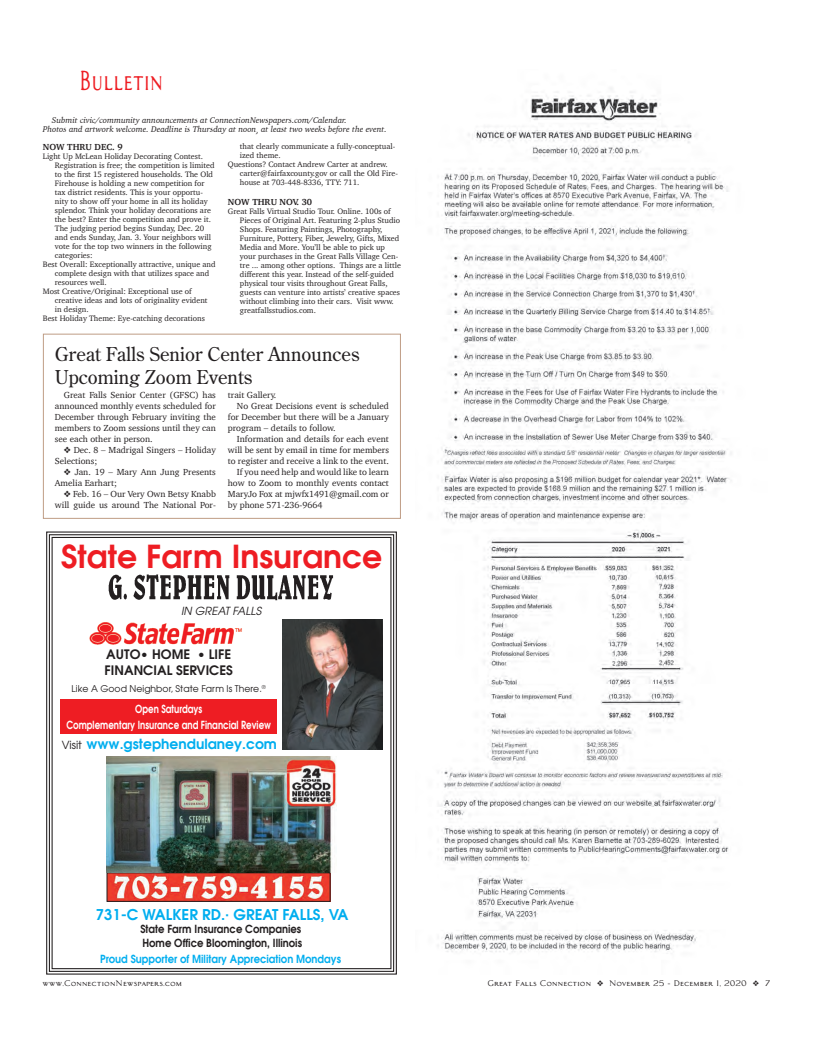
<style>
.page{position:relative;width:816px;height:1057px;background:#fff}
.page>*{position:absolute;margin:0;border:0;box-sizing:border-box;transform-origin:0 0}
.t1{font:600 31.5px "Avant Garde";color:#ee1d23}
.t2{font:27px "Architect Bold V";color:#ee1d23;scale:.7 1}
.t3{font:19px/23px "Century Old Style";color:#231f20}
.t4{font:600 14.8px "Avant Garde";color:#00aeef}
.t5{font:600 13.9px "Avant Garde";color:#00aeef}
.t6{font:600 13px/15.6px "Avant Garde";color:#231f20}
.t7{font:600 11.1px/13.4px "Avant Garde";color:#231f20;scale:.9 1}
.t8{font:600 11.1px/16.1px "Avant Garde";color:#fff;text-align:center;scale:.78 1}
.t9{font:600 11.1px "Avant Garde";color:#00aeef;scale:.9 1}
.t10{font:italic 11.1px "Avant Garde";color:#231f20}
.t11{font:11.1px "Avant Garde";color:#231f20}
.t12{font:9.3px "Avant Garde";color:#231f20}
.t13{font:9px/11px "Charter";color:#231f20}
.t14{font:700 9px "Charter";color:#231f20}
.t15{font:italic 8.5px/9.5px "Charter";color:#231f20}
.t16{font:8px/9px "Charter";color:#231f20}
.t17{font:8px "Architect Bold V";color:#231f20}
</style>
<div class="page">
<svg style="left:46px;top:531px;width:351px;height:443px"></svg>
<div style="left:49px;top:534px;width:345px;height:437px;border:1px solid #231f20"></div>
<div style="left:52px;top:537px;width:339px;height:432px;border:1px solid #231f20"></div>
<img style="left:107px;top:572px;width:228px;height:30px">
<img style="left:86px;top:618px;width:159px;height:29px">
<img style="left:282px;top:619px;width:101px;height:130px">
<img style="left:109px;top:874px;width:219px;height:25px">
<div style="left:107px;top:872px;width:223px;height:29px;border:1px solid #231f20"></div>
<img style="left:107px;top:756px;width:230px;height:116px">
<div style="left:61px;top:699px;width:216px;height:34px;background:#ee1d23"></div>
<img style="left:437px;top:88px;width:295px;height:864px">
<div style="left:43px;top:333px;width:358px;height:185px;border:1px solid #bf9d85"></div>
<h2 class="t2" style="left:79px;top:65px;width:122px">Bulletin</h2>
<p class="t15" style="left:43px;top:115px;width:345px;text-indent:9px">Submit civic/community announcements at ConnectionNewspapers.com/Calendar.<br>Photos and artwork welcome. Deadline is Thursday at noon, at least two weeks before the event.</p>
<p class="t14" style="left:43px;top:139px;width:81px">NOW THRU DEC. 9</p>
<p class="t16" style="left:43px;top:151px;width:161px">Light Up McLean Holiday Decorating Contest.</p>
<p class="t16" style="left:55px;top:160px;width:161px">Registration is free; the competition is limited</p>
<p class="t16" style="left:55px;top:169px;width:160px">to the first 15 registered households. The Old</p>
<p class="t16" style="left:55px;top:178px;width:151px">Firehouse is holding a new competition for</p>
<p class="t16" style="left:55px;top:187px;width:150px">tax district residents. This is your opportu-</p>
<p class="t16" style="left:55px;top:196px;width:154px">nity to show off your home in all its holiday</p>
<p class="t16" style="left:55px;top:205px;width:158px">splendor. Think your holiday decorations are</p>
<p class="t16" style="left:55px;top:214px;width:158px">the best? Enter the competition and prove it.</p>
<p class="t16" style="left:55px;top:223px;width:151px">The judging period begins Sunday, Dec. 20</p>
<p class="t16" style="left:55px;top:232px;width:158px">and ends Sunday, Jan. 3. Your neighbors will</p>
<p class="t16" style="left:55px;top:241px;width:158px">vote for the top two winners in the following</p>
<p class="t16" style="left:55px;top:250px;width:39px">categories:</p>
<p class="t16" style="left:43px;top:259px;width:174px">Best Overall: Exceptionally attractive, unique and</p>
<p class="t16" style="left:55px;top:268px;width:156px">complete design with that utilizes space and</p>
<p class="t16" style="left:55px;top:277px;width:53px">resources well.</p>
<p class="t16" style="left:43px;top:286px;width:150px">Most Creative/Original: Exceptional use of</p>
<p class="t16" style="left:55px;top:295px;width:154px">creative ideas and lots of originality evident</p>
<p class="t16" style="left:55px;top:304px;width:35px">in design.</p>
<p class="t16" style="left:43px;top:313px;width:164px">Best Holiday Theme: Eye-catching decorations</p>
<p class="t16" style="left:240px;top:141px;width:157px">that clearly communicate a fully-conceptual-</p>
<p class="t16" style="left:240px;top:150px;width:42px">ized theme.</p>
<p class="t16" style="left:228px;top:159px;width:161px">Questions? Contact Andrew Carter at andrew.</p>
<p class="t16" style="left:240px;top:168px;width:160px">carter@fairfaxcounty.gov or call the Old Fire-</p>
<p class="t16" style="left:240px;top:177px;width:121px">house at 703-448-8336, TTY: 711.</p>
<p class="t14" style="left:228px;top:194px;width:86px">NOW THRU NOV. 30</p>
<p class="t16" style="left:240px;top:206px;width:162px;text-indent:-12px">Great Falls Virtual Studio Tour. Online. 100s of Pieces of Original Art. Featuring 2-plus Studio Shops. Featuring Paintings, Photography, Furniture, Pottery, Fiber, Jewelry, Gifts, Mixed Media and More. You’ll be able to pick up your purchases in the Great Falls Village Cen&shy;tre ... among other options. Things are a little different this year. Instead of the self-guided physical tour visits throughout Great Falls, guests can venture into artists’ creative spaces without climbing into their cars. Visit www. greatfallsstudios.com.</p>
<h3 class="t3" style="left:55px;top:341px;width:306px">Great Falls Senior Center Announces<br>Upcoming Zoom Events</h3>
<p class="t13" style="left:55px;top:389px;width:162px;text-align:justify;text-indent:9px">Great Falls Senior Center (GFSC) has announced monthly events scheduled for December through February inviting the members to Zoom sessions until they can see each other in person.</p>
<p class="t13" style="left:55px;top:444px;width:162px;text-indent:9px">❖ Dec. 8 – Madrigal Singers – Holiday<br>Selections;</p>
<p class="t13" style="left:55px;top:466px;width:162px;text-indent:9px">❖ Jan. 19 – Mary Ann Jung Presents<br>Amelia Earhart;</p>
<p class="t13" style="left:55px;top:488px;width:162px;text-align:right">❖ Feb. 16 – Our Very Own Betsy Knabb will guide us around The National Por-</p>
<p class="t13" style="left:228px;top:389px;width:50px">trait Gallery.</p>
<p class="t13" style="left:237px;top:400px;width:153px">No Great Decisions event is scheduled</p>
<p class="t13" style="left:228px;top:411px;width:162px">for December but there will be a January</p>
<p class="t13" style="left:228px;top:422px;width:109px">program – details to follow.</p>
<p class="t13" style="left:237px;top:433px;width:153px">Information and details for each event</p>
<p class="t13" style="left:228px;top:444px;width:162px">will be sent by email in time for members</p>
<p class="t13" style="left:228px;top:455px;width:162px">to register and receive a link to the event.</p>
<p class="t13" style="left:237px;top:466px;width:153px">If you need help and would like to learn</p>
<p class="t13" style="left:228px;top:477px;width:162px">how to Zoom to monthly events contact</p>
<p class="t13" style="left:228px;top:488px;width:162px">MaryJo Fox at mjwfx1491@gmail.com or</p>
<p class="t13" style="left:228px;top:499px;width:96px">by phone 571-236-9664</p>
<h1 class="t1" style="left:61px;top:535px;width:323px">State Farm Insurance</h1>
<h3 class="t10" style="left:181px;top:603px;width:82px">IN GREAT FALLS</h3>
<h3 class="t6" style="left:105px;top:646px;width:130px">AUTO• HOME • LIFE<br>FINANCIAL SERVICES</h3>
<p class="t12" style="left:72px;top:682px;width:196px">Like A Good Neighbor, State Farm Is There.<sup>®</sup></p>
<h3 class="t8" style="left:66px;top:700px;width:264px">Open Saturdays<br>Complementary Insurance and Financial Review</h3>
<h3 class="t5" style="left:86px;top:734px;width:192px">www.gstephendulaney.com</h3>
<h3 class="t11" style="left:62px;top:737px;width:22px">Visit</h3>
<h3 class="t4" style="left:96px;top:904px;width:254px">731-C WALKER RD.· GREAT FALLS, VA</h3>
<h3 class="t7" style="left:140px;top:922px;width:181px">State Farm Insurance Companies<br>Home Office Bloomington, Illinois</h3>
<h3 class="t9" style="left:100px;top:951px;width:269px">Proud Supporter of Military Appreciation Mondays</h3>
<p class="t17" style="left:42px;top:978px;width:141px">www.ConnectionNewspapers.com</p>
<p class="t17" style="left:487px;top:978px;width:284px">Great Falls Connection ❖ November 25 - December 1, 2020 ❖ 7</p>
</div>
